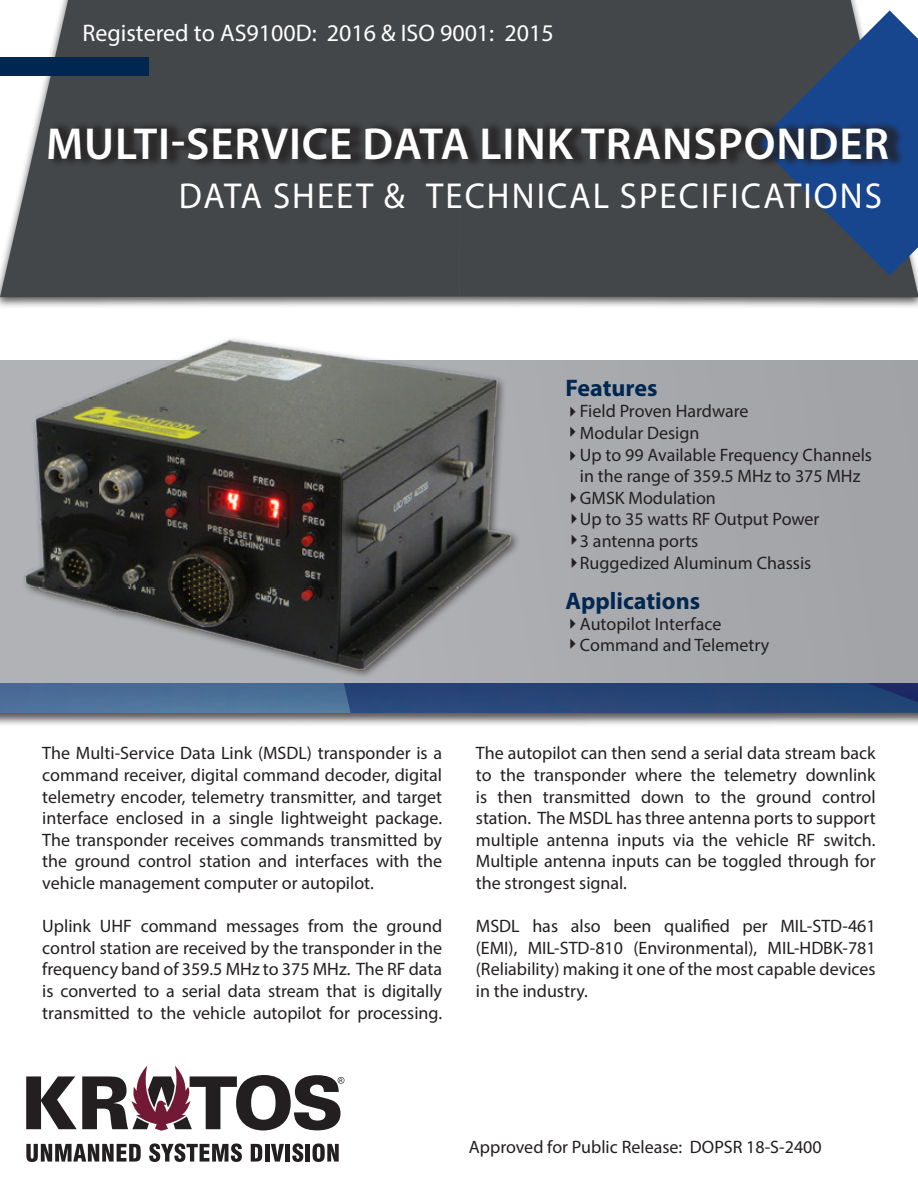
<style>
.page{position:relative;width:918px;height:1188px;background:#fff}
.page>*{position:absolute;margin:0;border:0;box-sizing:border-box;transform-origin:0 0}
.t1{font:600 45px "Myriad Pro";letter-spacing:.02em;color:#fff}
.t2{font:43.65px "Myriad Pro";letter-spacing:.06em;color:#fff;scale:.96 1}
.t3{font:36.15px "Myriad Pro";letter-spacing:.06em;color:#fff;scale:.96 1}
.t4{font:24px "Myriad Pro";color:#fff}
.t5{font:700 24px "Myriad Pro";color:#002752}
.t6{font:18px/21.6px "Myriad Pro";color:#231f20;text-align:justify}
</style>
<div class="page">
<div style="left:0;top:359px;width:918px;height:369px;background:#231f20;opacity:.75"></div>
<img style="left:0;top:682px;width:340px;height:31px">
<div style="left:340px;top:682px;width:578px;height:31px;background:#274576"></div>
<img style="left:832px;top:682px;width:86px;height:20px">
<div style="left:0;top:361px;width:918px;height:321px;background:#a6a7ab"></div>
<svg style="left:26px;top:1144px;width:115px;height:18px"></svg>
<svg style="left:149px;top:1143px;width:93px;height:19px"></svg>
<svg style="left:251px;top:1144px;width:11px;height:18px"></svg>
<hr style="left:265px;top:1144px;width:4px;height:18px;background:#231f20">
<svg style="left:271px;top:1144px;width:13px;height:18px"></svg>
<hr style="left:286px;top:1144px;width:4px;height:18px;background:#231f20">
<svg style="left:292px;top:1143px;width:11px;height:19px"></svg>
<hr style="left:306px;top:1144px;width:4px;height:18px;background:#231f20">
<svg style="left:313px;top:1143px;width:26px;height:19px"></svg>
<svg style="left:26px;top:1066px;width:318px;height:65px"></svg>
<div style="left:0;top:0;width:918px;height:310px;background:#231f20;opacity:.75"></div>
<svg style="left:0;top:0;width:459px;height:297px;background:#525557"></svg>
<div style="left:459px;top:0;width:459px;height:297px;background:#444749"></div>
<div style="left:0;top:57px;width:148px;height:18px;background:#002752"></div>
<svg style="left:757px;top:10px;width:161px;height:266px;background:#334c70"></svg>
<div style="left:48px;top:120px;width:857px;height:48px;background:#231f20;opacity:.75"></div>
<img style="left:17px;top:339px;width:498px;height:339px">
<p class="t4" style="left:128px;top:11px;width:473px">Registered to AS9100D: 2016 &amp; ISO 9001: 2015</p>
<p class="t4" style="left:82px;top:18px;width:473px">Registered to AS9100D: 2016 &amp; ISO 9001: 2015</p>
<p class="t1" style="left:46px;top:115px;width:844px">MULTI-SERVICE DATA LINK TRANSPONDER</p>
<p class="t3" style="left:179px;top:173px;width:237px">DATA SHEET &amp;</p>
<p class="t3" style="left:426px;top:174px;width:476px">TECHNICAL SPECIFICATIONS</p>
<p class="t2" style="left:540px;top:155px;width:246px">DATA SHEET</p>
<p class="t5" style="left:566px;top:373px;width:93px">Features</p>
<p class="t6" style="left:580px;top:400px;width:170px">Field Proven Hardware</p>
<p class="t6" style="left:580px;top:422px;width:121px">Modular Design</p>
<p class="t6" style="left:580px;top:443px;width:294px">Up to 99 Available Frequency Channels in the range of 359.5 MHz to 375 MHz</p>
<p class="t6" style="left:580px;top:487px;width:137px">GMSK Modulation</p>
<p class="t6" style="left:580px;top:508px;width:241px">Up to 35 watts RF Output Power</p>
<p class="t6" style="left:580px;top:530px;width:120px">3 antenna ports</p>
<p class="t6" style="left:580px;top:551px;width:233px">Ruggedized Aluminum Chassis</p>
<p class="t5" style="left:566px;top:585px;width:136px">Applications</p>
<p class="t6" style="left:580px;top:612px;width:143px">Autopilot Interface</p>
<p class="t6" style="left:580px;top:634px;width:191px">Command and Telemetry</p>
<p class="t6" style="left:42px;top:742px;width:401px">The Multi-Service Data Link (MSDL) transponder is a command receiver, digital command decoder, digital telemetry encoder, telemetry transmitter, and target interface enclosed in a single lightweight package.<br>The transponder receives commands transmitted by the ground control station and interfaces with the vehicle management computer or autopilot.</p>
<p class="t6" style="left:42px;top:915px;width:401px">Uplink UHF command messages from the ground control station are received by the transponder in the frequency band of 359.5 MHz to 375 MHz. The RF data is converted to a serial data stream that is digitally transmitted to the vehicle autopilot for processing.</p>
<p class="t6" style="left:476px;top:742px;width:401px">The autopilot can then send a serial data stream back to the transponder where the telemetry downlink is then transmitted down to the ground control station. The MSDL has three antenna ports to support multiple antenna inputs via the vehicle RF switch.<br>Multiple antenna inputs can be toggled through for the strongest signal.</p>
<p class="t6" style="left:476px;top:915px;width:401px">MSDL has also been qualified per MIL-STD-461 (EMI), MIL-STD-810 (Environmental), MIL-HDBK-781 (Reliability) making it one of the most capable devices in the industry.</p>
<p class="t6" style="left:469px;top:1136px;width:354px">Approved for Public Release: DOPSR 18-S-2400</p>
</div>
